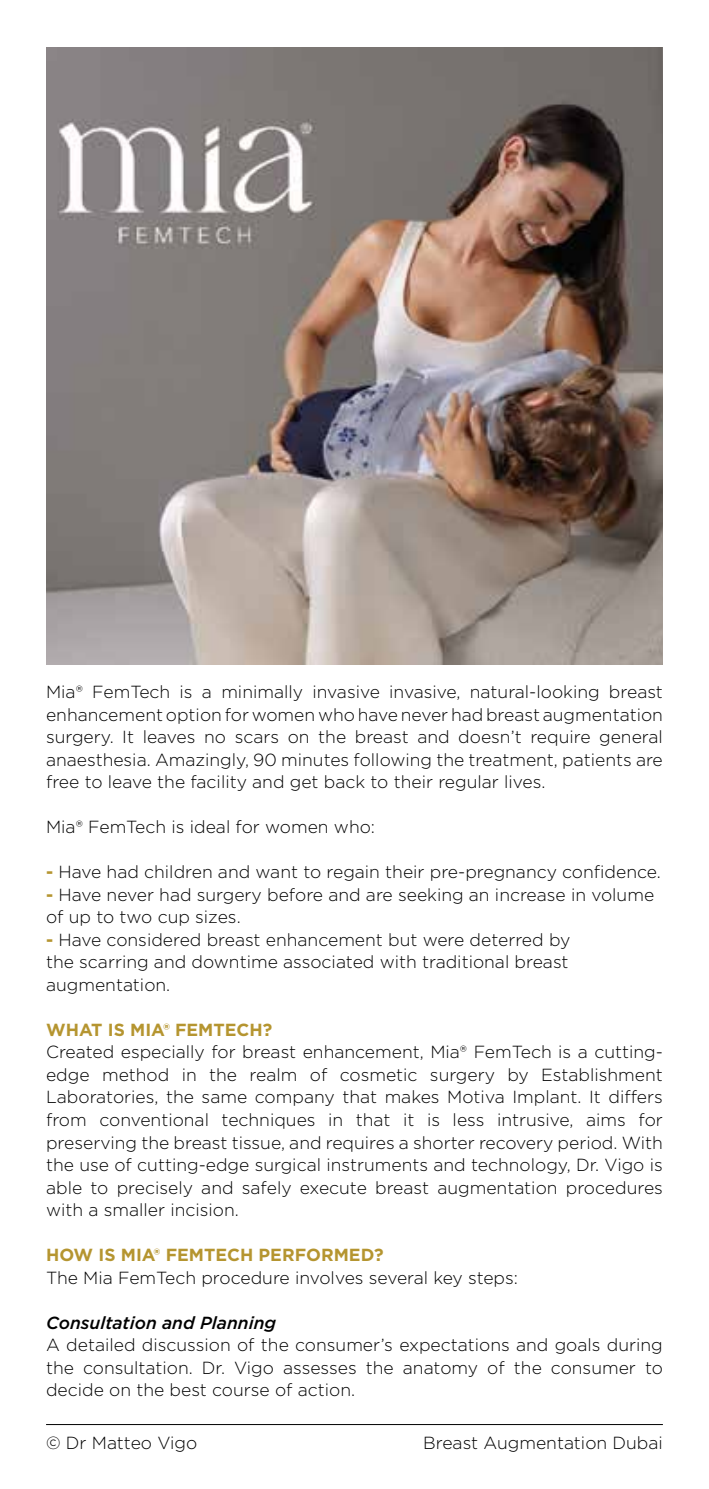
<style>
.page{position:relative;width:709px;height:1489px;background:#fff}
.page>*{position:absolute;margin:0;border:0;box-sizing:border-box;transform-origin:0 0}
.t1{font:300 17.5px/22.5px "Gotham";color:#000;text-align:justify}
.t2{font:700 17.5px "Gotham";color:#b59530}
.t3{font:italic 500 17.5px "Gotham";color:#000}
.s1{font-weight:700;color:#b59530}
</style>
<div class="page">
<hr style="left:46px;top:1423px;width:617px;height:1px;background:#000">
<img style="left:46px;top:48px;width:617px;height:616px">
<p class="t1" style="left:46px;top:680px;width:618px">Mia® FemTech is a minimally invasive invasive, natural-looking breast enhancement option for women who have never had breast augmentation surgery. It leaves no scars on the breast and doesn’t require general anaesthesia. Amazingly, 90 minutes following the treatment, patients are free to leave the facility and get back to their regular lives.</p>
<p class="t1" style="left:46px;top:815px;width:330px">Mia® FemTech is ideal for women who:</p>
<p class="t1" style="left:46px;top:860px;width:616px"><span class="s1">-</span> Have had children and want to regain their pre-pregnancy confidence.</p>
<p class="t1" style="left:46px;top:882px;width:609px"><span class="s1">-</span> Have never had surgery before and are seeking an increase in volume of up to two cup sizes.</p>
<p class="t1" style="left:46px;top:927px;width:526px"><span class="s1">-</span> Have considered breast enhancement but were deterred by the scarring and downtime associated with traditional breast augmentation.</p>
<p class="t2" style="left:46px;top:1018px;width:228px">WHAT IS MIA® FEMTECH?</p>
<p class="t1" style="left:46px;top:1040px;width:618px">Created especially for breast enhancement, Mia® FemTech is a cutting&shy;edge method in the realm of cosmetic surgery by Establishment Laboratories, the same company that makes Motiva Implant. It differs from conventional techniques in that it is less intrusive, aims for preserving the breast tissue, and requires a shorter recovery period. With the use of cutting-edge surgical instruments and technology, Dr. Vigo is able to precisely and safely execute breast augmentation procedures with a smaller incision.</p>
<p class="t2" style="left:46px;top:1243px;width:339px">HOW IS MIA® FEMTECH PERFORMED?</p>
<p class="t1" style="left:46px;top:1265px;width:473px">The Mia FemTech procedure involves several key steps:</p>
<p class="t3" style="left:46px;top:1310px;width:231px">Consultation and Planning</p>
<p class="t1" style="left:46px;top:1333px;width:618px">A detailed discussion of the consumer’s expectations and goals during the consultation. Dr. Vigo assesses the anatomy of the consumer to decide on the best course of action.</p>
<p class="t1" style="left:46px;top:1430px;width:153px">© Dr Matteo Vigo</p>
<p class="t1" style="left:423px;top:1430px;width:241px">Breast Augmentation Dubai</p>
</div>
